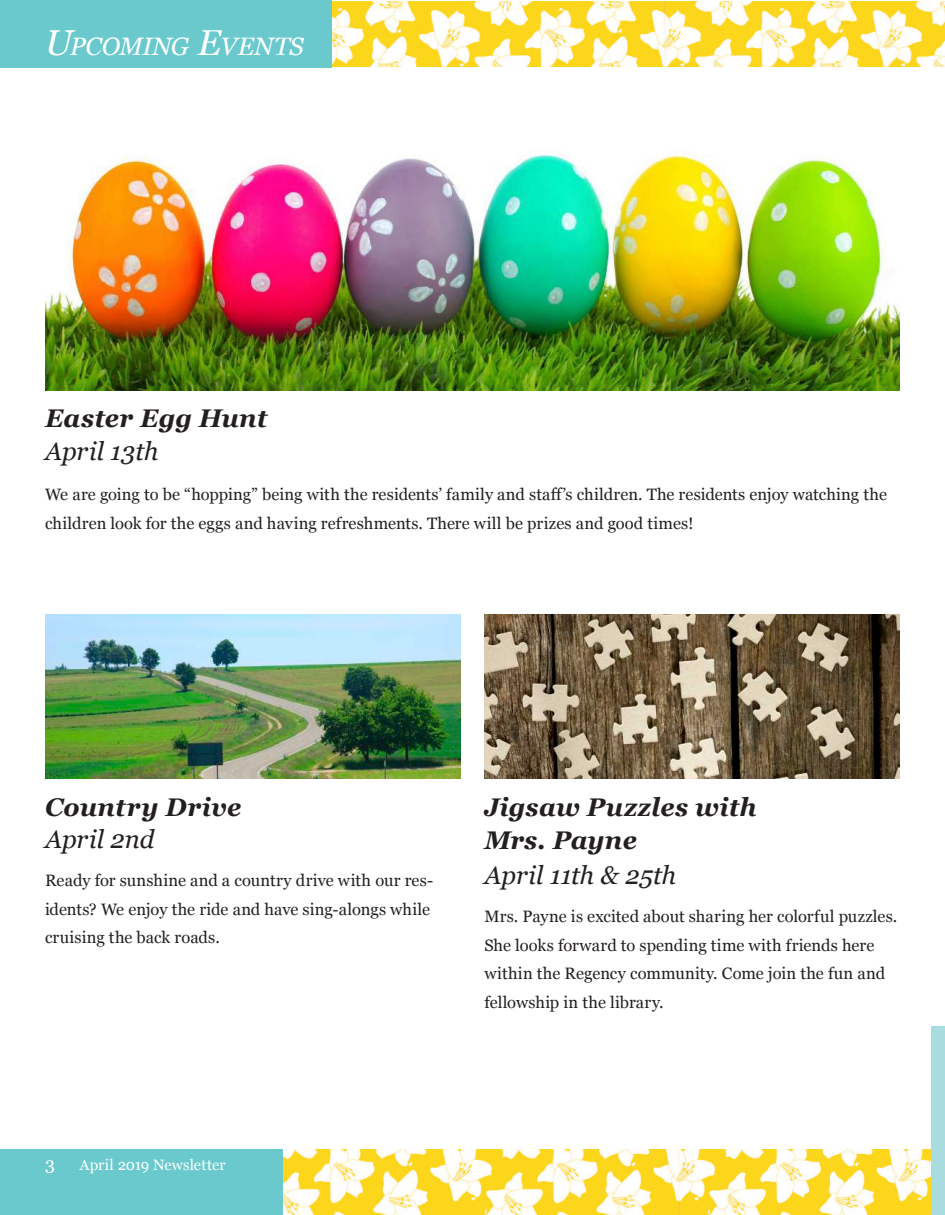
<style>
.page{position:relative;width:945px;height:1215px;background:#fff}
.page>*{position:absolute;margin:0;border:0;box-sizing:border-box;transform-origin:0 0}
.t1{font:italic 700 25.5px/33px "Georgia";letter-spacing:.005em;color:#231f20}
.t2{font:italic 25.5px "Georgia";letter-spacing:-.005em;color:#231f20}
.t3{font:italic 25.2px "Georgia";color:#fff}
.t4{font:18px "Georgia";color:#fff}
.t5{font:16.5px/28.5px "Georgia";letter-spacing:.005em;color:#231f20}
.t6{font:15px "Georgia";color:#fff}
.s1{font-size:36px}
</style>
<div class="page">
<img style="left:332px;top:2px;width:613px;height:64px">
<img style="left:283px;top:1149px;width:649px;height:66px">
<div style="left:0;top:1149px;width:283px;height:66px;background:#69c9cd"></div>
<div style="left:932px;top:1026px;width:13px;height:189px;background:#a8dcdf"></div>
<img style="left:45px;top:154px;width:855px;height:237px">
<img style="left:45px;top:614px;width:415px;height:164px">
<img style="left:484px;top:614px;width:416px;height:164px">
<div style="left:0;top:0;width:332px;height:67px;background:#69c9cd"></div>
<h2 class="t3" style="left:45px;top:28px;width:260px"><span class="s1">U</span>PCOMING <span class="s1">E</span>VENTS</h2>
<h1 class="t1" style="left:45px;top:400px;width:224px">Easter Egg Hunt</h1>
<h1 class="t2" style="left:45px;top:432px;width:115px">April 13th</h1>
<p class="t5" style="left:45px;top:480px;width:844px">We are going to be “hopping” being with the residents’ family and staff’s children. The residents enjoy watching the children look for the eggs and having refreshments. There will be prizes and good times!</p>
<h1 class="t1" style="left:45px;top:789px;width:198px">Country Drive</h1>
<h1 class="t2" style="left:45px;top:821px;width:111px">April 2nd</h1>
<p class="t5" style="left:45px;top:866px;width:390px">Ready for sunshine and a country drive with our res&shy;idents? We enjoy the ride and have sing-alongs while cruising the back roads.</p>
<h1 class="t1" style="left:484px;top:789px;width:274px">Jigsaw Puzzles with<br>Mrs. Payne</h1>
<h1 class="t2" style="left:484px;top:857px;width:193px">April 11th &amp; 25th</h1>
<p class="t5" style="left:484px;top:902px;width:414px">Mrs. Payne is excited about sharing her colorful puzzles.<br>She looks forward to spending time with friends here within the Regency community. Come join the fun and fellowship in the library.</p>
<p class="t4" style="left:45px;top:1151px;width:11px">3</p>
<p class="t6" style="left:80px;top:1154px;width:148px">April 2019 Newsletter</p>
</div>
